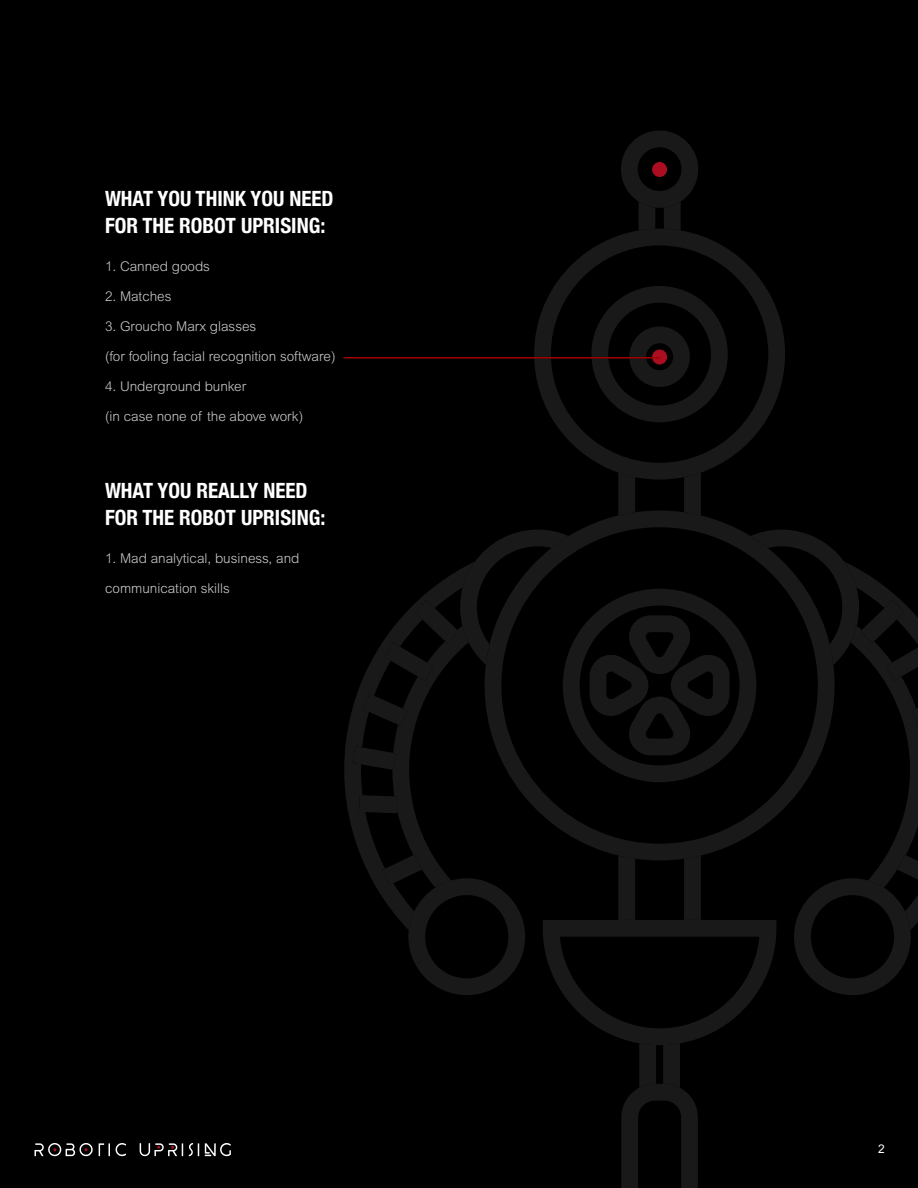
<style>
.page{position:relative;width:918px;height:1188px;background:#000}
.page>*{position:absolute;margin:0;border:0;box-sizing:border-box;transform-origin:0 0}
.t1{font:700 condensed 21px/27px "Helvetica Neue";color:#fff}
.t2{font:300 13.5px "Arial MT Pro";color:#ccc}
.t3{font:12px "Arial MT Pro";color:#fff}
</style>
<div class="page">
<svg style="left:34px;top:1143px;width:197px;height:13px"></svg>
<svg style="left:344px;top:712px;width:8px;height:115px"></svg>
<svg style="left:618px;top:480px;width:17px;height:30px"></svg>
<svg style="left:684px;top:480px;width:17px;height:30px"></svg>
<svg style="left:537px;top:510px;width:245px;height:20px"></svg>
<svg style="left:534px;top:230px;width:251px;height:250px"></svg>
<svg style="left:591px;top:286px;width:137px;height:136px"></svg>
<svg style="left:621px;top:131px;width:77px;height:99px"></svg>
<svg style="left:352px;top:530px;width:566px;height:658px"></svg>
<div style="left:652px;top:350px;width:15px;height:14px;background:#ab0d21;border-radius:50%"></div>
<div style="left:652px;top:162px;width:15px;height:15px;background:#ab0d21;border-radius:50%"></div>
<hr style="left:344px;top:357px;width:315px;height:1px;background:#a10000">
<h1 class="t1" style="left:105px;top:184px;width:230px">WHAT YOU THINK YOU NEED<br>FOR THE ROBOT UPRISING:</h1>
<p class="t2" style="left:105px;top:258px;width:107px">1. Canned goods</p>
<p class="t2" style="left:105px;top:288px;width:68px">2. Matches</p>
<p class="t2" style="left:105px;top:318px;width:153px">3. Groucho Marx glasses</p>
<p class="t2" style="left:105px;top:348px;width:232px">(for fooling facial recognition software)</p>
<p class="t2" style="left:105px;top:378px;width:143px">4. Underground bunker</p>
<p class="t2" style="left:105px;top:408px;width:200px">(in case none of the above work)</p>
<h1 class="t1" style="left:105px;top:476px;width:222px">WHAT YOU REALLY NEED<br>FOR THE ROBOT UPRISING:</h1>
<p class="t2" style="left:105px;top:550px;width:196px">1. Mad analytical, business, and</p>
<p class="t2" style="left:105px;top:580px;width:127px">communication skills</p>
<p class="t3" style="left:878px;top:1142px;width:8px">2</p>
</div>
